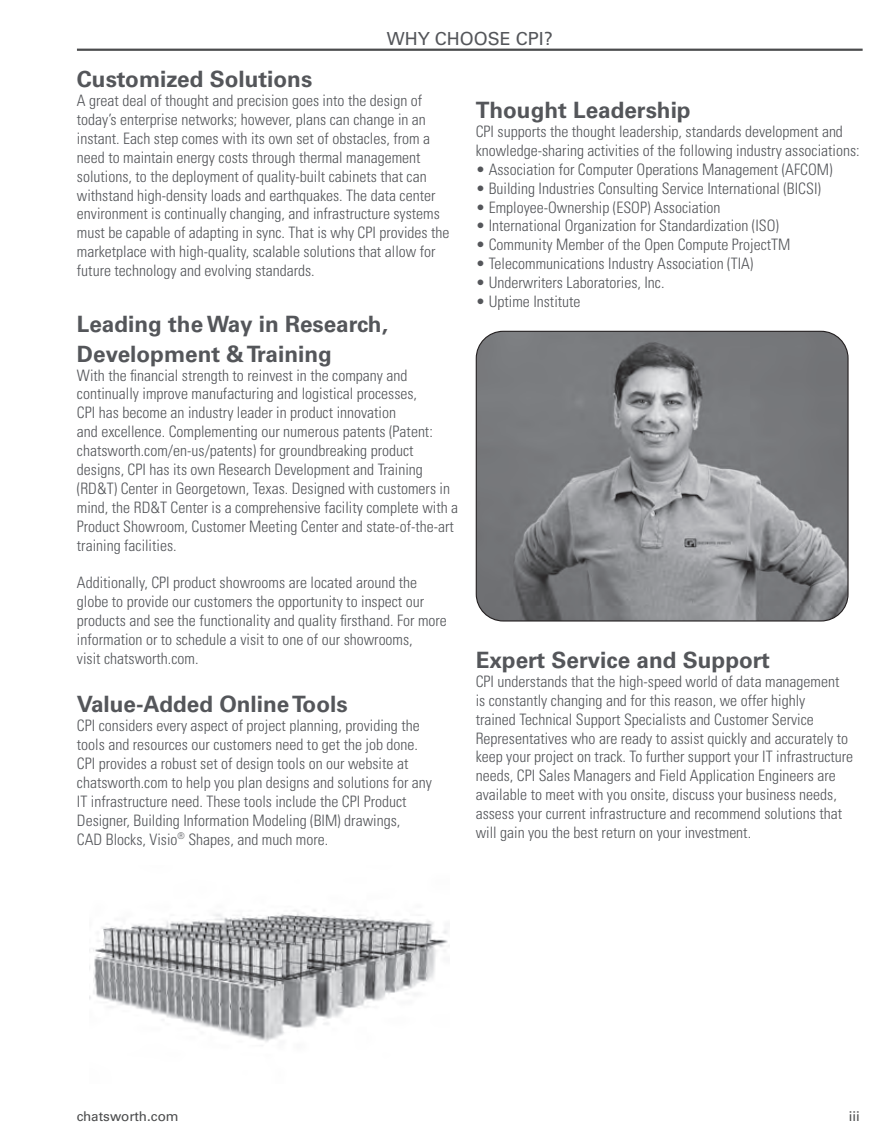
<style>
.page{position:relative;width:891px;height:1134px;background:#fff}
.page>*{position:absolute;margin:0;border:0;box-sizing:border-box;transform-origin:0 0}
.t1{font:700 22.5px/29.2px "Univers LT Std";color:#54565a}
.t2{font:18px "Univers LT Std";color:#54565a}
.t3{font:300 condensed 15.75px/18.9px "Univers LT Std";color:#54565a}
.t4{font:13.5px "Univers LT Std";color:#4b4c4d}
</style>
<div class="page">
<hr style="left:77px;top:49px;width:786px;height:2px;background:#4b4c4d">
<img style="left:89px;top:910px;width:359px;height:132px">
<img style="left:476px;top:331px;width:371px;height:289px">
<div style="left:476px;top:331px;width:373px;height:291px;border:1px solid #231f20;border-radius:27px"></div>
<p class="t2" style="left:387px;top:28px;width:168px">WHY CHOOSE CPI?</p>
<h1 class="t1" style="left:77px;top:65px;width:237px">Customized Solutions</h1>
<p class="t3" style="left:77px;top:91px;width:374px">A great deal of thought and precision goes into the design of today’s enterprise networks; however, plans can change in an instant. Each step comes with its own set of obstacles, from a need to maintain energy costs through thermal management solutions, to the deployment of quality-built cabinets that can withstand high-density loads and earthquakes. The data center environment is continually changing, and infrastructure systems must be capable of adapting in sync. That is why CPI provides the marketplace with high-quality, scalable solutions that allow for future technology and evolving standards.</p>
<h1 class="t1" style="left:77px;top:310px;width:312px">Leading the Way in Research,<br>Development &amp; Training</h1>
<p class="t3" style="left:77px;top:366px;width:383px">With the financial strength to reinvest in the company and continually improve manufacturing and logistical processes,<br>CPI has become an industry leader in product innovation<br>and excellence. Complementing our numerous patents (Patent: chatsworth.com/en-us/patents) for groundbreaking product designs, CPI has its own Research Development and Training (RD&amp;T) Center in Georgetown, Texas. Designed with customers in mind, the RD&amp;T Center is a comprehensive facility complete with a Product Showroom, Customer Meeting Center and state-of-the-art training facilities.</p>
<p class="t3" style="left:77px;top:573px;width:371px">Additionally, CPI product showrooms are located around the globe to provide our customers the opportunity to inspect our products and see the functionality and quality firsthand. For more information or to schedule a visit to one of our showrooms,<br>visit chatsworth.com.</p>
<h1 class="t1" style="left:77px;top:690px;width:272px">Value-Added Online Tools</h1>
<p class="t3" style="left:77px;top:716px;width:357px">CPI considers every aspect of project planning, providing the tools and resources our customers need to get the job done.<br>CPI provides a robust set of design tools on our website at chatsworth.com to help you plan designs and solutions for any IT infrastructure need. These tools include the CPI Product Designer, Building Information Modeling (BIM) drawings,<br>CAD Blocks, Visio<sup>®</sup> Shapes, and much more.</p>
<h1 class="t1" style="left:476px;top:96px;width:217px">Thought Leadership</h1>
<p class="t3" style="left:476px;top:122px;width:385px">CPI supports the thought leadership, standards development and knowledge-sharing activities of the following industry associations:</p>
<p class="t3" style="left:476px;top:160px;width:358px">• Association for Computer Operations Management (AFCOM)</p>
<p class="t3" style="left:476px;top:179px;width:347px">• Building Industries Consulting Service International (BICSI)</p>
<p class="t3" style="left:476px;top:198px;width:246px">• Employee-Ownership (ESOP) Association</p>
<p class="t3" style="left:476px;top:216px;width:305px">• International Organization for Standardization (ISO)</p>
<p class="t3" style="left:476px;top:235px;width:316px">• Community Member of the Open Compute ProjectTM</p>
<p class="t3" style="left:476px;top:254px;width:279px">• Telecommunications Industry Association (TIA)</p>
<p class="t3" style="left:476px;top:273px;width:190px">• Underwriters Laboratories, Inc.</p>
<p class="t3" style="left:476px;top:292px;width:106px">• Uptime Institute</p>
<h1 class="t1" style="left:476px;top:646px;width:296px">Expert Service and Support</h1>
<p class="t3" style="left:476px;top:672px;width:379px">CPI understands that the high-speed world of data management<br>is constantly changing and for this reason, we offer highly<br>trained Technical Support Specialists and Customer Service Representatives who are ready to assist quickly and accurately to keep your project on track. To further support your IT infrastructure needs, CPI Sales Managers and Field Application Engineers are available to meet with you onsite, discuss your business needs, assess your current infrastructure and recommend solutions that will gain you the best return on your investment.</p>
<p class="t4" style="left:77px;top:1108px;width:103px">chatsworth.com</p>
<p class="t4" style="left:849px;top:1108px;width:13px">iii</p>
</div>
